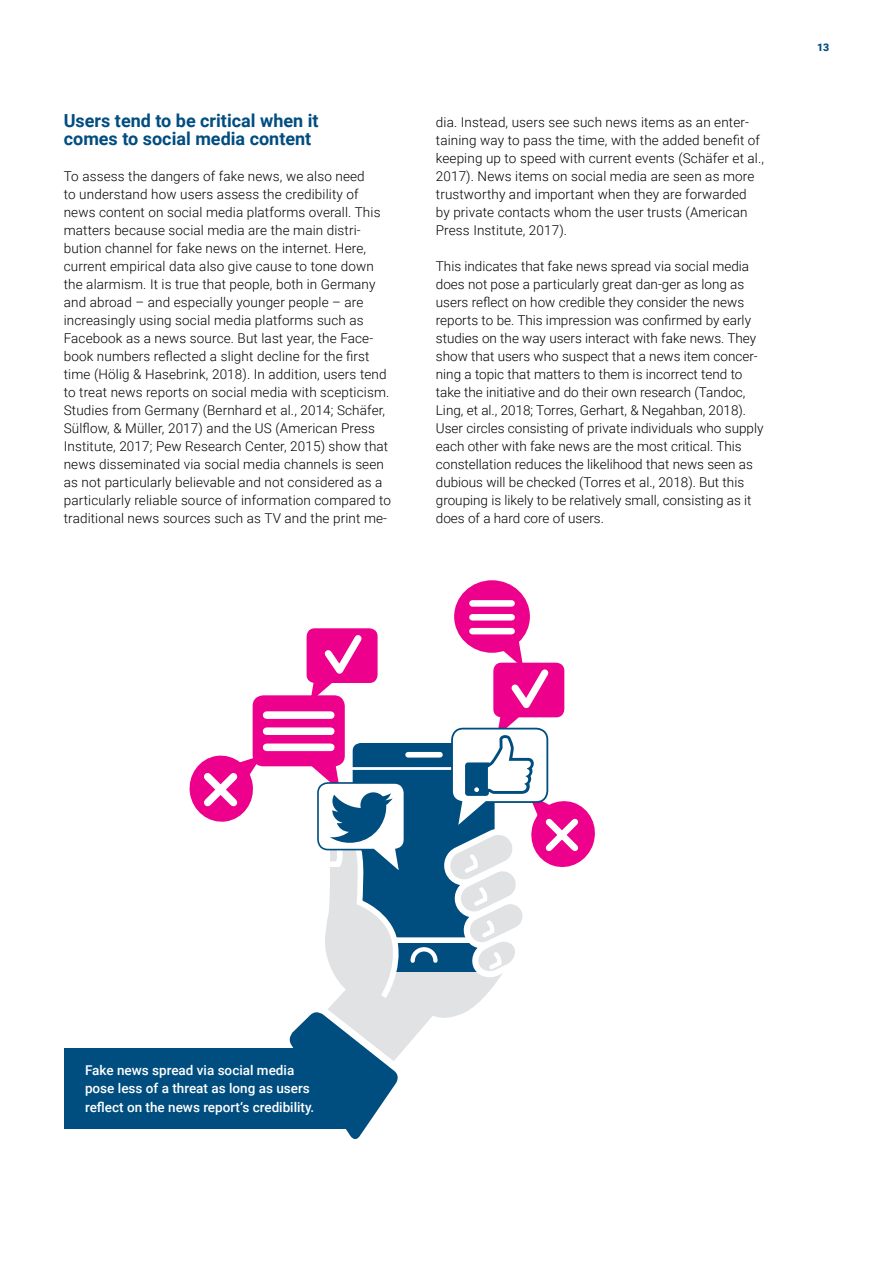
<style>
.page{position:relative;width:893px;height:1263px;background:#fff}
.page>*{position:absolute;margin:0;border:0;box-sizing:border-box;transform-origin:0 0}
.t1{font:700 18px/18px "Roboto";color:#004d80}
.t2{font:300 13.5px/18px "Roboto";letter-spacing:.01em;color:#000}
.t3{font:500 13.5px/18.8px "Roboto";color:#fff}
.t4{font:900 10.5px "Roboto";color:#004d80}
</style>
<div class="page">
<div style="left:454px;top:580px;width:76px;height:73px;background:#ec008c;border-radius:50%"></div>
<div style="left:472px;top:600px;width:40px;height:7px;background:#fff"></div>
<div style="left:472px;top:614px;width:40px;height:6px;background:#fff"></div>
<svg style="left:189px;top:628px;width:406px;height:512px"></svg>
<div style="left:64px;top:1048px;width:290px;height:81px;background:#004d80"></div>
<h1 class="t1" style="left:64px;top:111px;width:256px">Users tend to be critical when it comes to social media content</h1>
<p class="t2" style="left:64px;top:167px;width:329px">To assess the dangers of fake news, we also need<br>to understand how users assess the credibility of news content on social media platforms overall. This matters because social media are the main distri&shy;bution channel for fake news on the internet. Here, current empirical data also give cause to tone down the alarmism. It is true that people, both in Germany and abroad – and especially younger people – are increasingly using social media platforms such as Facebook as a news source. But last year, the Face&shy;book numbers reflected a slight decline for the first time (Hölig &amp; Hasebrink, 2018). In addition, users tend to treat news reports on social media with scepticism.<br>Studies from Germany (Bernhard et al., 2014; Schäfer, Sülflow, &amp; Müller, 2017) and the US (American Press Institute, 2017; Pew Research Center, 2015) show that news disseminated via social media channels is seen as not particularly believable and not considered as a particularly reliable source of information compared to traditional news sources such as TV and the print me-</p>
<p class="t2" style="left:436px;top:113px;width:330px">dia. Instead, users see such news items as an enter&shy;taining way to pass the time, with the added benefit of keeping up to speed with current events (Schäfer et al., 2017). News items on social media are seen as more trustworthy and important when they are forwarded by private contacts whom the user trusts (American Press Institute, 2017).</p>
<p class="t2" style="left:436px;top:257px;width:329px">This indicates that fake news spread via social media does not pose a particularly great dan-ger as long as users reflect on how credible they consider the news reports to be. This impression was confirmed by early studies on the way users interact with fake news. They show that users who suspect that a news item concer&shy;ning a topic that matters to them is incorrect tend to take the initiative and do their own research (Tandoc, Ling, et al., 2018; Torres, Gerhart, &amp; Negahban, 2018).<br>User circles consisting of private individuals who supply each other with fake news are the most critical. This constellation reduces the likelihood that news seen as dubious will be checked (Torres et al., 2018). But this grouping is likely to be relatively small, consisting as it does of a hard core of users.</p>
<p class="t4" style="left:817px;top:41px;width:14px">13</p>
<p class="t3" style="left:85px;top:1061px;width:231px">Fake news spread via social media pose less of a threat as long as users reflect on the news report‘s credibility.</p>
</div>
